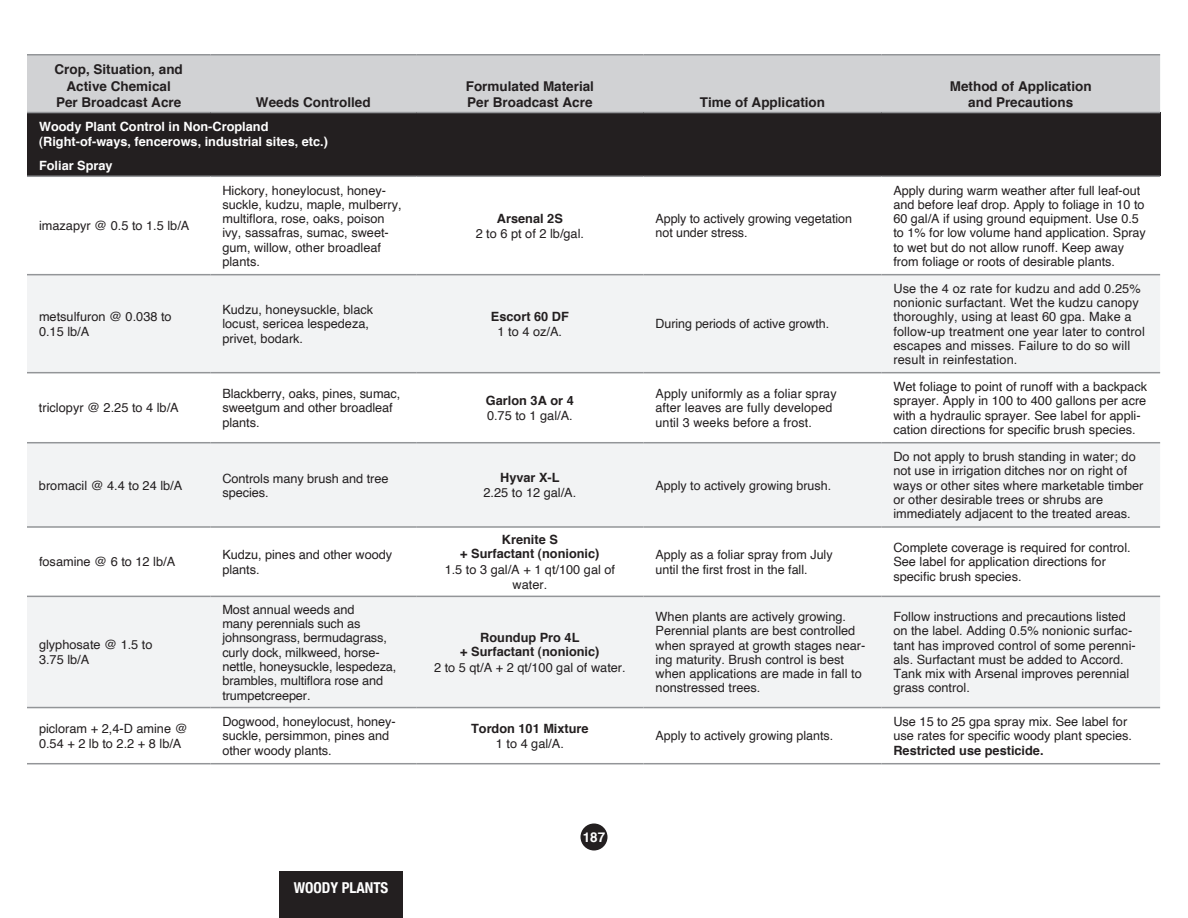
<style>
.page{position:relative;width:1188px;height:918px;background:#fff}
.page>*{position:absolute;margin:0;border:0;box-sizing:border-box;transform-origin:0 0}
.t1{font:700 condensed 15px "Helvetica Neue";color:#fff}
.t2{font:700 13.5px "Helvetica";color:#231f20}
.t3{font:700 13.5px "Helvetica";color:#fff}
.t4{font:12.75px/14.2px "Helvetica";color:#231f20}
.t5{font:700 12.75px "Helvetica";color:#231f20}
.t6{font:700 12.75px "Helvetica";color:#fff}
.s1{font-weight:700}
</style>
<div class="page">
<div style="left:580px;top:824px;width:28px;height:26px;background:#231f20;border-radius:50%"></div>
<div style="left:27px;top:56px;width:1133px;height:56px;background:#d1d2d4"></div>
<div style="left:27px;top:113px;width:1133px;height:63px;background:#231f20"></div>
<svg style="left:27px;top:275px;width:1133px;height:432px;fill:#f2f3f4"></svg>
<hr style="left:27px;top:54px;width:183px;height:2px;background:#939598">
<hr style="left:210px;top:54px;width:206px;height:2px;background:#939598">
<hr style="left:416px;top:54px;width:228px;height:2px;background:#939598">
<hr style="left:644px;top:54px;width:237px;height:2px;background:#939598">
<hr style="left:881px;top:54px;width:279px;height:2px;background:#939598">
<hr style="left:27px;top:112px;width:183px;height:1px;background:#939598">
<hr style="left:210px;top:112px;width:206px;height:1px;background:#939598">
<hr style="left:416px;top:112px;width:228px;height:1px;background:#939598">
<hr style="left:644px;top:112px;width:237px;height:1px;background:#939598">
<hr style="left:881px;top:112px;width:279px;height:1px;background:#939598">
<hr style="left:27px;top:176px;width:183px;height:1px;background:#939598">
<hr style="left:210px;top:176px;width:206px;height:1px;background:#939598">
<hr style="left:416px;top:176px;width:228px;height:1px;background:#939598">
<hr style="left:644px;top:176px;width:237px;height:1px;background:#939598">
<hr style="left:881px;top:176px;width:279px;height:1px;background:#939598">
<hr style="left:27px;top:274px;width:183px;height:1px;background:#939598">
<hr style="left:210px;top:274px;width:206px;height:1px;background:#939598">
<hr style="left:416px;top:274px;width:228px;height:1px;background:#939598">
<hr style="left:644px;top:274px;width:237px;height:1px;background:#939598">
<hr style="left:881px;top:274px;width:279px;height:1px;background:#939598">
<hr style="left:27px;top:372px;width:183px;height:1px;background:#939598">
<hr style="left:210px;top:372px;width:206px;height:1px;background:#939598">
<hr style="left:416px;top:372px;width:228px;height:1px;background:#939598">
<hr style="left:644px;top:372px;width:237px;height:1px;background:#939598">
<hr style="left:881px;top:372px;width:279px;height:1px;background:#939598">
<hr style="left:27px;top:442px;width:183px;height:1px;background:#939598">
<hr style="left:210px;top:442px;width:206px;height:1px;background:#939598">
<hr style="left:416px;top:442px;width:228px;height:1px;background:#939598">
<hr style="left:644px;top:442px;width:237px;height:1px;background:#939598">
<hr style="left:881px;top:442px;width:279px;height:1px;background:#939598">
<hr style="left:27px;top:526px;width:183px;height:2px;background:#939598">
<hr style="left:210px;top:526px;width:206px;height:2px;background:#939598">
<hr style="left:416px;top:526px;width:228px;height:2px;background:#939598">
<hr style="left:644px;top:526px;width:237px;height:2px;background:#939598">
<hr style="left:881px;top:526px;width:279px;height:2px;background:#939598">
<hr style="left:27px;top:596px;width:183px;height:1px;background:#939598">
<hr style="left:210px;top:596px;width:206px;height:1px;background:#939598">
<hr style="left:416px;top:596px;width:228px;height:1px;background:#939598">
<hr style="left:644px;top:596px;width:237px;height:1px;background:#939598">
<hr style="left:881px;top:596px;width:279px;height:1px;background:#939598">
<hr style="left:27px;top:707px;width:183px;height:1px;background:#939598">
<hr style="left:210px;top:707px;width:206px;height:1px;background:#939598">
<hr style="left:416px;top:707px;width:228px;height:1px;background:#939598">
<hr style="left:644px;top:707px;width:237px;height:1px;background:#939598">
<hr style="left:881px;top:707px;width:279px;height:1px;background:#939598">
<hr style="left:27px;top:763px;width:183px;height:1px;background:#939598">
<hr style="left:210px;top:763px;width:206px;height:1px;background:#939598">
<hr style="left:416px;top:763px;width:228px;height:1px;background:#939598">
<hr style="left:644px;top:763px;width:237px;height:1px;background:#939598">
<hr style="left:881px;top:763px;width:279px;height:1px;background:#939598">
<div style="left:280px;top:871px;width:123px;height:47px;background:#231f20"></div>
<h1 class="t2" style="left:55px;top:57px;width:130px">Crop, Situation, and</h1>
<h1 class="t2" style="left:67px;top:74px;width:106px">Active Chemical</h1>
<h1 class="t2" style="left:56px;top:90px;width:127px">Per Broadcast Acre</h1>
<h1 class="t2" style="left:256px;top:90px;width:116px">Weeds Controlled</h1>
<h1 class="t6" style="left:39px;top:115px;width:231px">Woody Plant Control in Non-Cropland</h1>
<h1 class="t6" style="left:39px;top:130px;width:291px">(Right-of-ways, fencerows, industrial sites, etc.)</h1>
<h1 class="t6" style="left:39px;top:154px;width:75px">Foliar Spray</h1>
<h1 class="t4" style="left:39px;top:219px;width:152px">imazapyr @ 0.5 to 1.5 lb/A</h1>
<h1 class="t4" style="left:222px;top:183px;width:181px">Hickory, honeylocust, honey&shy;suckle, kudzu, maple, mulberry, multiflora, rose, oaks, poison ivy, sassafras, sumac, sweet&shy;gum, willow, other broadleaf plants.</h1>
<h1 class="t2" style="left:466px;top:74px;width:130px">Formulated Material</h1>
<h1 class="t2" style="left:467px;top:90px;width:127px">Per Broadcast Acre</h1>
<h1 class="t2" style="left:700px;top:90px;width:127px">Time of Application</h1>
<h1 class="t5" style="left:497px;top:207px;width:67px">Arsenal 2S</h1>
<h1 class="t4" style="left:476px;top:227px;width:110px">2 to 6 pt of 2 lb/gal.</h1>
<h1 class="t4" style="left:656px;top:212px;width:198px">Apply to actively growing vegetation not under stress.</h1>
<h1 class="t4" style="left:39px;top:310px;width:134px">metsulfuron @ 0.038 to<br>0.15 lb/A</h1>
<h1 class="t4" style="left:222px;top:303px;width:152px">Kudzu, honeysuckle, black locust, sericea lespedeza, privet, bodark.</h1>
<h1 class="t5" style="left:491px;top:305px;width:79px">Escort 60 DF</h1>
<h1 class="t4" style="left:498px;top:325px;width:66px">1 to 4 oz/A.</h1>
<h1 class="t4" style="left:656px;top:317px;width:175px">During periods of active growth.</h1>
<h1 class="t2" style="left:950px;top:74px;width:143px">Method of Application</h1>
<h1 class="t2" style="left:968px;top:90px;width:107px">and Precautions</h1>
<h1 class="t4" style="left:893px;top:183px;width:254px">Apply during warm weather after full leaf-out and before leaf drop. Apply to foliage in 10 to 60 gal/A if using ground equipment. Use 0.5 to 1% for low volume hand application. Spray to wet but do not allow runoff. Keep away from foliage or roots of desirable plants.</h1>
<h1 class="t4" style="left:893px;top:282px;width:253px">Use the 4 oz rate for kudzu and add 0.25% nonionic surfactant. Wet the kudzu canopy thoroughly, using at least 60 gpa. Make a follow-up treatment one year later to control escapes and misses. Failure to do so will result in reinfestation.</h1>
<h1 class="t4" style="left:39px;top:401px;width:141px">triclopyr @ 2.25 to 4 lb/A</h1>
<h1 class="t4" style="left:222px;top:387px;width:180px">Blackberry, oaks, pines, sumac, sweetgum and other broadleaf plants.</h1>
<h1 class="t5" style="left:486px;top:389px;width:89px">Garlon 3A or 4</h1>
<h1 class="t4" style="left:487px;top:409px;width:87px">0.75 to 1 gal/A.</h1>
<h1 class="t4" style="left:39px;top:478px;width:145px">bromacil @ 4.4 to 24 lb/A</h1>
<h1 class="t4" style="left:222px;top:471px;width:168px">Controls many brush and tree species.</h1>
<h1 class="t5" style="left:500px;top:466px;width:61px">Hyvar X-L</h1>
<h1 class="t4" style="left:483px;top:486px;width:94px">2.25 to 12 gal/A.</h1>
<h1 class="t4" style="left:39px;top:555px;width:138px">fosamine @ 6 to 12 lb/A</h1>
<h1 class="t4" style="left:222px;top:547px;width:171px;line-height:15.3px">Kudzu, pines and other woody plants.</h1>
<h1 class="t4" style="left:39px;top:637px;width:115px;line-height:15.3px">glyphosate @ 1.5 to<br>3.75 lb/A</h1>
<h1 class="t4" style="left:222px;top:603px;width:176px">Most annual weeds and<br>many perennials such as johnsongrass, bermudagrass, curly dock, milkweed, horse&shy;nettle, honeysuckle, lespedeza, brambles, multiflora rose and trumpetcreeper.</h1>
<h1 class="t5" style="left:502px;top:528px;width:57px">Krenite S</h1>
<h1 class="t5" style="left:460px;top:542px;width:141px">+ Surfactant (nonionic)</h1>
<h1 class="t4" style="left:445px;top:562px;width:172px;line-height:15.3px;text-align:center">1.5 to 3 gal/A + 1 qt/100 gal of water.</h1>
<h1 class="t5" style="left:480px;top:626px;width:101px">Roundup Pro 4L</h1>
<h1 class="t5" style="left:460px;top:640px;width:141px">+ Surfactant (nonionic)</h1>
<h1 class="t4" style="left:434px;top:660px;width:193px">2 to 5 qt/A + 2 qt/100 gal of water.</h1>
<h1 class="t4" style="left:39px;top:722px;width:150px">picloram + 2,4-D amine @<br>0.54 + 2 lb to 2.2 + 8 lb/A</h1>
<h1 class="t4" style="left:222px;top:715px;width:175px">Dogwood, honeylocust, honey&shy;suckle, persimmon, pines and other woody plants.</h1>
<h1 class="t5" style="left:471px;top:717px;width:119px">Tordon 101 Mixture</h1>
<h1 class="t4" style="left:496px;top:737px;width:70px">1 to 4 gal/A.</h1>
<p class="t1" style="left:294px;top:876px;width:96px">WOODY PLANTS</p>
<p class="t3" style="left:583px;top:825px;width:24px">187</p>
<h1 class="t4" style="left:656px;top:387px;width:183px">Apply uniformly as a foliar spray after leaves are fully developed until 3 weeks before a frost.</h1>
<h1 class="t4" style="left:893px;top:380px;width:255px">Wet foliage to point of runoff with a backpack sprayer. Apply in 100 to 400 gallons per acre with a hydraulic sprayer. See label for appli&shy;cation directions for specific brush species.</h1>
<h1 class="t4" style="left:656px;top:478px;width:177px">Apply to actively growing brush.</h1>
<h1 class="t4" style="left:893px;top:450px;width:252px">Do not apply to brush standing in water; do not use in irrigation ditches nor on right of ways or other sites where marketable timber or other desirable trees or shrubs are immediately adjacent to the treated areas.</h1>
<h1 class="t4" style="left:656px;top:548px;width:179px">Apply as a foliar spray from July until the first frost in the fall.</h1>
<h1 class="t4" style="left:893px;top:541px;width:239px">Complete coverage is required for control.<br>See label for application directions for specific brush species.</h1>
<h1 class="t4" style="left:656px;top:610px;width:211px">When plants are actively growing.<br>Perennial plants are best controlled when sprayed at growth stages near&shy;ing maturity. Brush control is best when applications are made in fall to nonstressed trees.</h1>
<h1 class="t4" style="left:893px;top:610px;width:244px">Follow instructions and precautions listed on the label. Adding 0.5% nonionic surfac&shy;tant has improved control of some perenni&shy;als. Surfactant must be added to Accord.<br>Tank mix with Arsenal improves perennial grass control.</h1>
<h1 class="t4" style="left:656px;top:729px;width:179px">Apply to actively growing plants.</h1>
<h1 class="t4" style="left:893px;top:715px;width:240px">Use 15 to 25 gpa spray mix. See label for use rates for specific woody plant species.<br><span class="s1">Restricted use pesticide.</span></h1>
</div>
